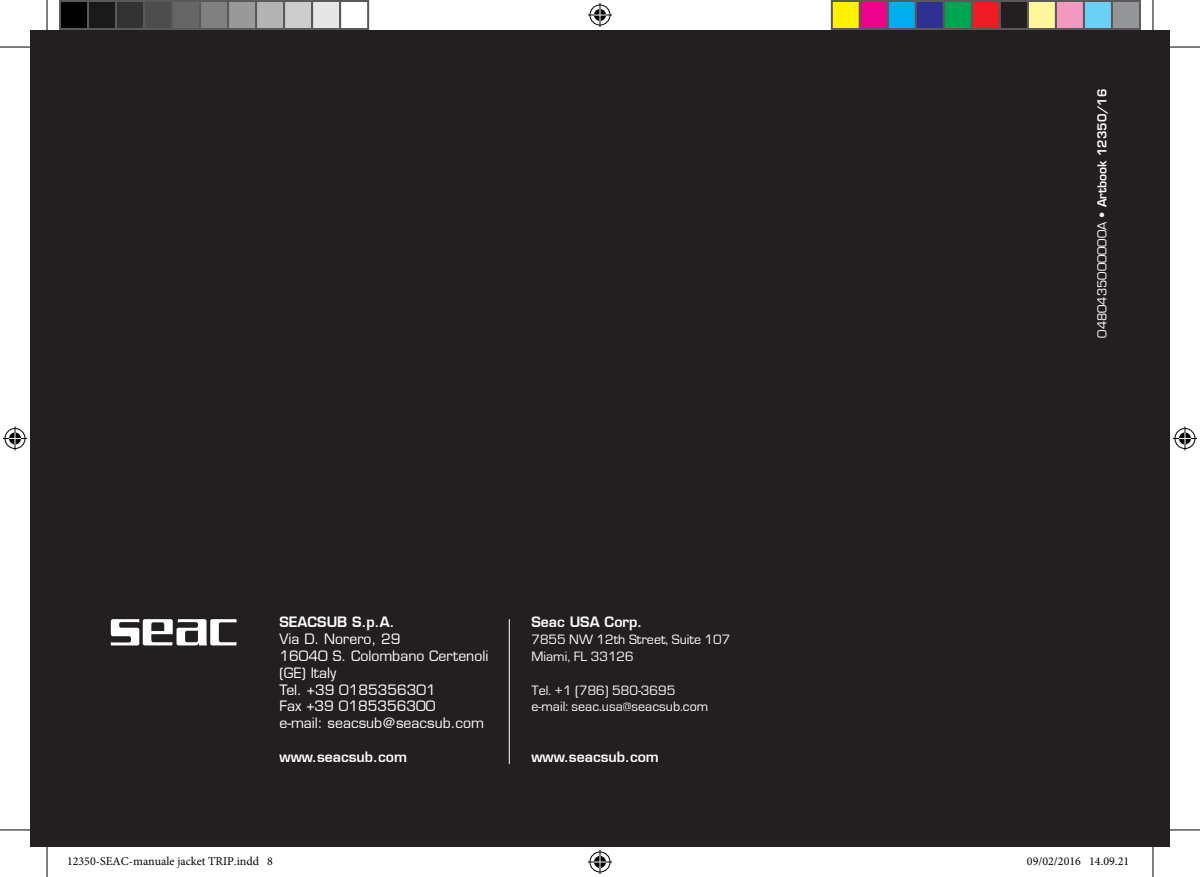
<style>
.page{position:relative;width:1200px;height:877px;background:#fff}
.page>*{position:absolute;margin:0;border:0;box-sizing:border-box;transform-origin:0 0}
.t1{font:14px/16.8px "Eurostile LT";color:#fff}
.t2{font:14px/16.8px "Eurostile";color:#fff}
.t3{font:600 14px "Eurostile LT";color:#fff}
.t4{font:12px "Minion Pro";color:#000}
.t5{font:12px "Eurostile LT Std";color:#fff}
.s1{font-family:"Eurostile";font-weight:600}
</style>
<div class="page">
<div style="left:30px;top:30px;width:1140px;height:816px;background:#231f20"></div>
<svg style="left:111px;top:619px;width:125px;height:26px"></svg>
<hr style="left:509px;top:619px;width:1px;height:145px;background:#fff">
<hr style="left:0;top:47px;width:30px;height:1px;background:#000">
<hr style="left:1170px;top:47px;width:30px;height:1px;background:#000">
<hr style="left:0;top:829px;width:30px;height:1px;background:#000">
<hr style="left:1170px;top:829px;width:30px;height:1px;background:#000">
<hr style="left:47px;top:0;width:1px;height:30px;background:#000">
<hr style="left:47px;top:846px;width:1px;height:30px;background:#000">
<hr style="left:1152px;top:0;width:1px;height:30px;background:#000">
<hr style="left:1152px;top:846px;width:1px;height:30px;background:#000">
<svg style="left:588px;top:3px;width:24px;height:24px"></svg>
<svg style="left:588px;top:850px;width:24px;height:23px"></svg>
<svg style="left:3px;top:426px;width:24px;height:24px"></svg>
<svg style="left:1173px;top:426px;width:24px;height:24px"></svg>
<div style="left:60px;top:1px;width:28px;height:28px;background:#000"></div>
<div style="left:59px;top:0;width:30px;height:30px;border:2px solid #595959"></div>
<div style="left:88px;top:1px;width:28px;height:28px;background:#1a1a1a"></div>
<div style="left:87px;top:0;width:30px;height:30px;border:2px solid #595959"></div>
<div style="left:116px;top:1px;width:28px;height:28px;background:#333"></div>
<div style="left:115px;top:0;width:30px;height:30px;border:2px solid #595959"></div>
<div style="left:144px;top:1px;width:28px;height:28px;background:#4d4d4d"></div>
<div style="left:143px;top:0;width:30px;height:30px;border:2px solid #595959"></div>
<div style="left:172px;top:1px;width:28px;height:28px;background:#666"></div>
<div style="left:171px;top:0;width:30px;height:30px;border:2px solid #595959"></div>
<div style="left:200px;top:1px;width:28px;height:28px;background:#808080"></div>
<div style="left:199px;top:0;width:30px;height:30px;border:2px solid #595959"></div>
<div style="left:228px;top:1px;width:28px;height:28px;background:#999"></div>
<div style="left:227px;top:0;width:30px;height:30px;border:2px solid #595959"></div>
<div style="left:256px;top:1px;width:28px;height:28px;background:#b3b3b3"></div>
<div style="left:255px;top:0;width:30px;height:30px;border:2px solid #595959"></div>
<div style="left:284px;top:1px;width:28px;height:28px;background:#ccc"></div>
<div style="left:283px;top:0;width:30px;height:30px;border:2px solid #595959"></div>
<div style="left:312px;top:1px;width:28px;height:28px;background:#e6e6e6"></div>
<div style="left:311px;top:0;width:30px;height:30px;border:2px solid #595959"></div>
<div style="left:339px;top:0;width:30px;height:30px;border:2px solid #595959"></div>
<div style="left:832px;top:1px;width:28px;height:28px;background:#fff101"></div>
<div style="left:831px;top:0;width:30px;height:30px;border:2px solid #595959"></div>
<div style="left:860px;top:1px;width:28px;height:28px;background:#ed028c"></div>
<div style="left:859px;top:0;width:30px;height:30px;border:2px solid #595959"></div>
<div style="left:888px;top:1px;width:28px;height:28px;background:#00aeef"></div>
<div style="left:887px;top:0;width:30px;height:30px;border:2px solid #595959"></div>
<div style="left:916px;top:1px;width:28px;height:28px;background:#2e3092"></div>
<div style="left:915px;top:0;width:30px;height:30px;border:2px solid #595959"></div>
<div style="left:944px;top:1px;width:28px;height:28px;background:#00a54f"></div>
<div style="left:943px;top:0;width:30px;height:30px;border:2px solid #595959"></div>
<div style="left:972px;top:1px;width:28px;height:28px;background:#ee1d23"></div>
<div style="left:971px;top:0;width:30px;height:30px;border:2px solid #595959"></div>
<div style="left:1000px;top:1px;width:28px;height:28px;background:#231f20"></div>
<div style="left:999px;top:0;width:30px;height:30px;border:2px solid #595959"></div>
<div style="left:1028px;top:1px;width:28px;height:28px;background:#fff79a"></div>
<div style="left:1027px;top:0;width:30px;height:30px;border:2px solid #595959"></div>
<div style="left:1056px;top:1px;width:28px;height:28px;background:#f499c2"></div>
<div style="left:1055px;top:0;width:30px;height:30px;border:2px solid #595959"></div>
<div style="left:1084px;top:1px;width:28px;height:28px;background:#6bcff6"></div>
<div style="left:1083px;top:0;width:30px;height:30px;border:2px solid #595959"></div>
<div style="left:1112px;top:1px;width:28px;height:28px;background:#939598"></div>
<div style="left:1111px;top:0;width:30px;height:30px;border:2px solid #595959"></div>
<div style="left:1027px;top:856px;width:5px;height:9px;border:1px solid #fff;border-radius:50%"></div>
<svg style="left:1028px;top:856px;width:4px;height:9px"></svg>
<p class="t3" style="left:279px;top:613px;width:117px">SEACSUB S.p.A.</p>
<p class="t1" style="left:279px;top:630px;width:210px">Via D. Norero, 29<br>16040 S. Colombano Certenoli (GE) Italy<br>Tel. +39 0185356301<br>Fax +39 0185356300<br>e-mail: seacsub@seacsub.com</p>
<p class="t3" style="left:279px;top:747px;width:129px">www.seacsub.com</p>
<p class="t3" style="left:531px;top:613px;width:112px">Seac USA Corp.</p>
<p class="t2" style="left:531px;top:631px;width:200px">7855 NW 12th Street, Suite 107<br>Miami, FL 33126</p>
<p class="t2" style="left:531px;top:681px;width:178px">Tel. +1 (786) 580-3695 e-mail: seac.usa@seacsub.com</p>
<p class="t3" style="left:531px;top:747px;width:129px">www.seacsub.com</p>
<p class="t5" style="left:1094px;top:338px;width:250px;rotate:-90deg">0480435000000A • <span class="s1">Artbook 12350/16</span></p>
<p class="t4" style="left:67px;top:853px;width:207px">12350-SEAC-manuale jacket TRIP.indd 8</p>
<p class="t4" style="left:1027px;top:853px;width:104px">09/02/2016 14.09.21</p>
</div>
